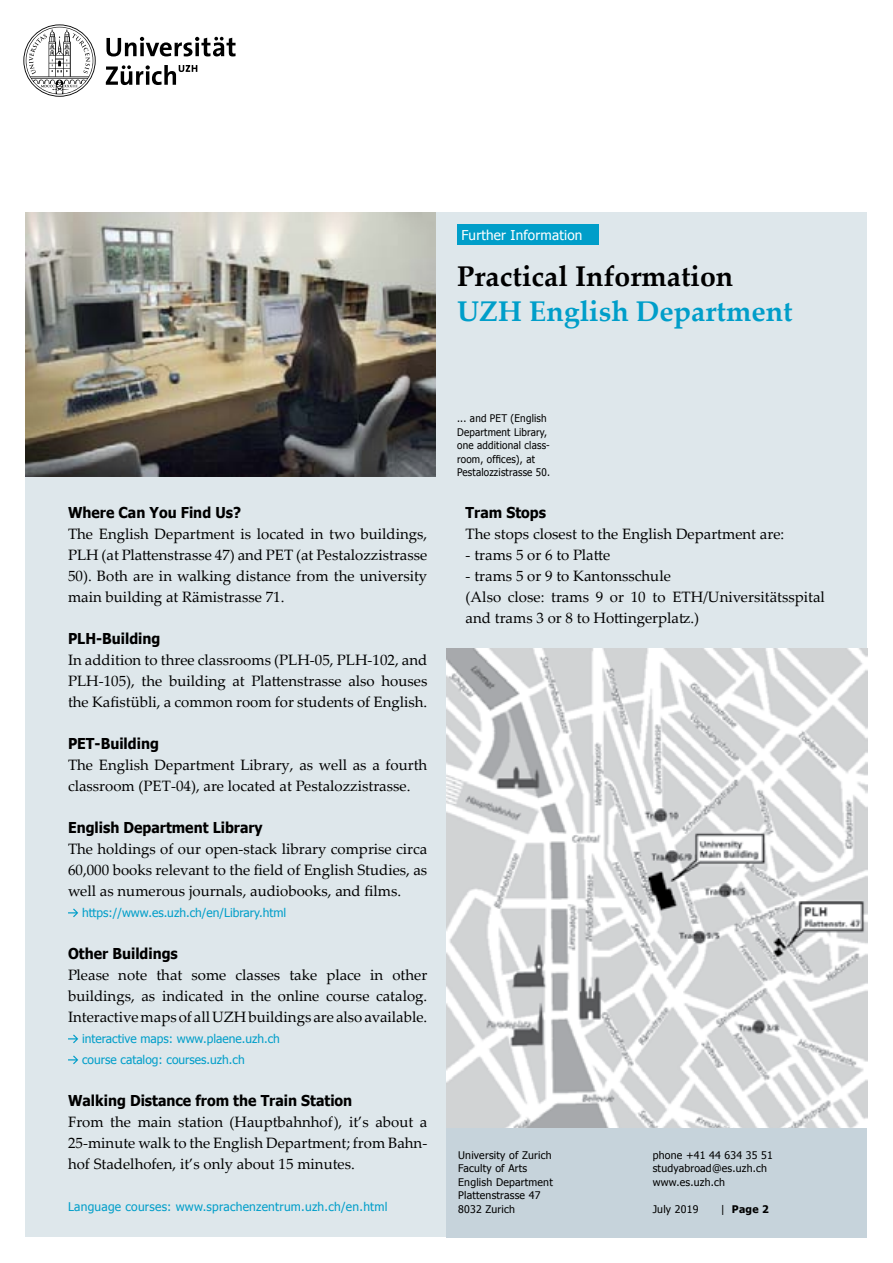
<style>
.page{position:relative;width:893px;height:1263px;background:#fff}
.page>*{position:absolute;margin:0;border:0;box-sizing:border-box;transform-origin:0 0}
.t1{font:700 28.5px "Palatino Linotype";color:#000}
.t2{font:700 28.5px "Palatino Linotype";color:#009ec9}
.t3{font:15px/21px "Palatino Linotype";color:#000;text-align:justify}
.t4{font:700 15px "Tahoma";color:#000;scale:.94 1}
.t5{font:13.5px "Tahoma";letter-spacing:.015em;color:#fff}
.t6{font:12px/21px "Tahoma";color:#009ec9}
.t7{font:12px "Tahoma";letter-spacing:.02em;color:#009ec9}
.t8{font:10.5px/13.5px "Tahoma";letter-spacing:.02em;color:#000}
.t9{font:10.5px/13.5px "Tahoma";letter-spacing:.02em;color:#000;scale:.94 1}
.t10{font:700 10.5px "Tahoma";color:#000}
.s1{font-weight:400}
</style>
<div class="page">
<div style="left:26px;top:212px;width:841px;height:1025px;background:#dee7eb"></div>
<div style="left:446px;top:1127px;width:421px;height:110px;background:#c6d3db"></div>
<div style="left:457px;top:224px;width:141px;height:21px;background:#009ec9"></div>
<svg style="left:23px;top:24px;width:213px;height:73px"></svg>
<svg style="left:68px;top:908px;width:10px;height:9px"></svg>
<svg style="left:68px;top:1034px;width:10px;height:9px"></svg>
<svg style="left:68px;top:1055px;width:10px;height:9px"></svg>
<img style="left:26px;top:213px;width:410px;height:263px">
<img style="left:446px;top:648px;width:421px;height:479px">
<p class="t5" style="left:461px;top:226px;width:123px">Further Information</p>
<h1 class="t1" style="left:457px;top:256px;width:278px">Practical Information</h1>
<h1 class="t2" style="left:457px;top:291px;width:337px">UZH English Department</h1>
<p class="t4" style="left:68px;top:502px;width:186px">Where Can You Find Us?</p>
<p class="t3" style="left:68px;top:523px;width:361px">The English Department is located in two buildings, PLH (at Plattenstrasse 47) and PET (at Pestalozzistrasse 50). Both are in walking distance from the university main building at Rämistrasse 71.</p>
<p class="t4" style="left:68px;top:628px;width:100px">PLH-Building</p>
<p class="t3" style="left:68px;top:649px;width:361px">In addition to three classrooms (PLH-05, PLH-102, and PLH-105), the building at Plattenstrasse also houses the Kafistübli, a common room for students of English.</p>
<p class="t4" style="left:68px;top:733px;width:98px">PET-Building</p>
<p class="t3" style="left:68px;top:754px;width:361px">The English Department Library, as well as a fourth classroom (PET-04), are located at Pestalozzistrasse.</p>
<p class="t4" style="left:68px;top:817px;width:209px">English Department Library</p>
<p class="t3" style="left:68px;top:838px;width:361px">The holdings of our open-stack library comprise circa 60,000 books relevant to the field of English Studies, as well as numerous journals, audiobooks, and films.</p>
<p class="t6" style="left:82px;top:902px;width:206px">https://www.es.uzh.ch/en/Library.html</p>
<p class="t4" style="left:68px;top:943px;width:118px">Other Buildings</p>
<p class="t3" style="left:68px;top:964px;width:361px">Please note that some classes take place in other buildings, as indicated in the online course catalog.<br>Interactive maps of all UZH buildings are also available.</p>
<p class="t6" style="left:82px;top:1028px;width:199px">interactive maps: www.plaene.uzh.ch course catalog: courses.uzh.ch</p>
<p class="t4" style="left:68px;top:1090px;width:304px">Walking Distance from the Train Station</p>
<p class="t3" style="left:68px;top:1111px;width:361px">From the main station (Hauptbahnhof), it’s about a 25-minute walk to the English Department; from Bahn&shy;hof Stadelhofen, it’s only about 15 minutes.</p>
<p class="t7" style="left:68px;top:1199px;width:321px">Language courses: www.sprachenzentrum.uzh.ch/en.html</p>
<p class="t9" style="left:457px;top:411px;width:100px">... and PET (English<br>Department Library, one additional class&shy;room, offices), at<br>Pestalozzistrasse 50.</p>
<p class="t4" style="left:466px;top:502px;width:87px">Tram Stops</p>
<p class="t3" style="left:466px;top:523px;width:320px">The stops closest to the English Department are:</p>
<p class="t3" style="left:466px;top:544px;width:146px">- trams 5 or 6 to Platte</p>
<p class="t3" style="left:466px;top:565px;width:361px;text-align:left">- trams 5 or 9 to Kantonsschule<br>(Also close: trams 9 or 10 to ETH/Universitätsspital and trams 3 or 8 to Hottingerplatz.)</p>
<p class="t8" style="left:458px;top:1147px;width:96px">University of Zurich<br>Faculty of Arts<br>English Department<br>Plattenstrasse 47<br>8032 Zurich</p>
<p class="t8" style="left:653px;top:1147px;width:122px">phone +41 44 634 35 51 studyabroad@es.uzh.ch www.es.uzh.ch</p>
<p class="t8" style="left:653px;top:1201px;width:47px">July 2019</p>
<p class="t10" style="left:721px;top:1201px;width:50px"><span class="s1">|</span> Page 2</p>
</div>
